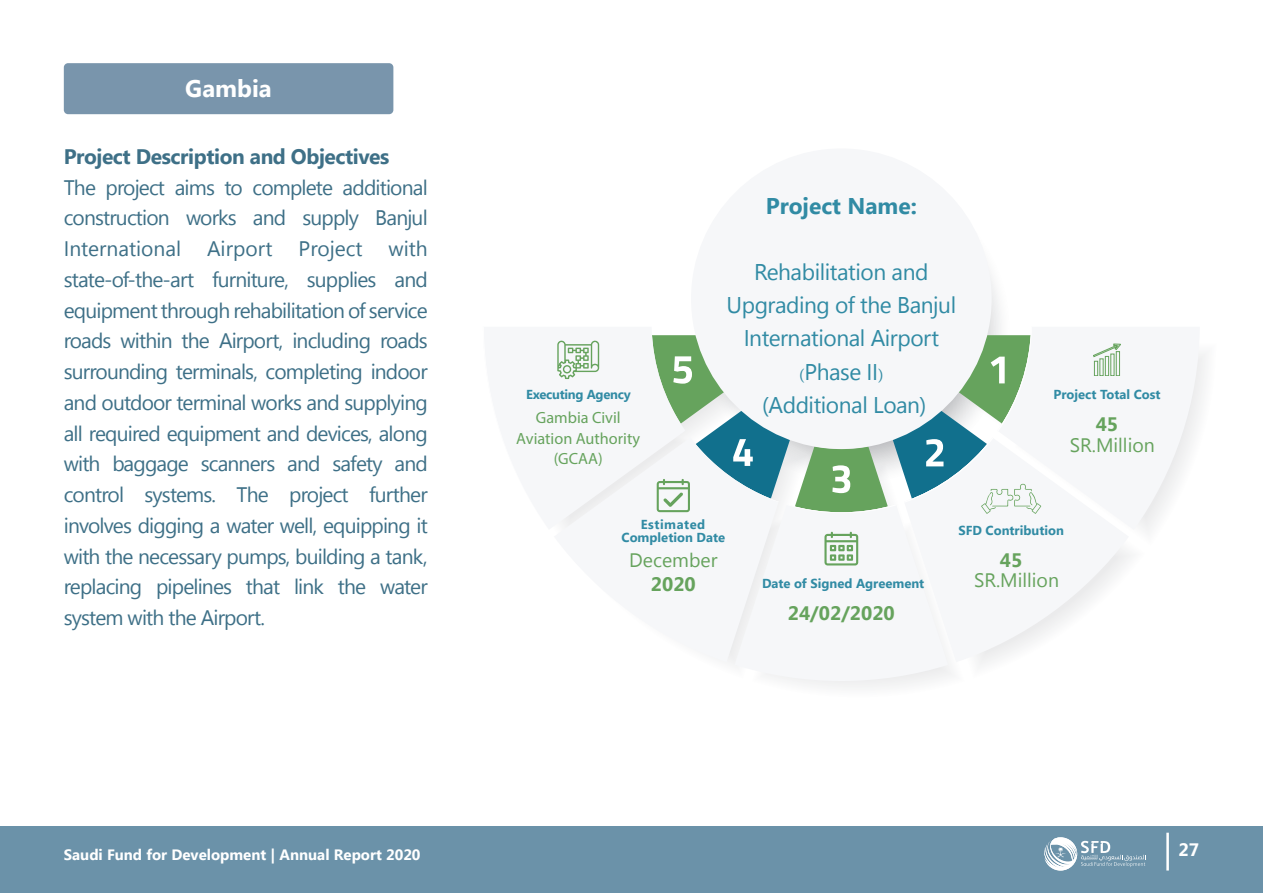
<style>
.page{position:relative;width:1263px;height:893px;background:#fff}
.page>*{position:absolute;margin:0;border:0;box-sizing:border-box;transform-origin:0 0}
.t1{font:700 24px "Segoe UI";color:#fff}
.t2{font:22.8px/33.2px "Segoe UI";letter-spacing:-.02em;color:#318ba4;text-align:center}
.t3{font:700 22.8px "Segoe UI";color:#318ba4}
.t4{font:21px/30.8px "Segoe UI";letter-spacing:-.04em;color:#3e7087;text-align:justify}
.t5{font:700 21px "Segoe UI";letter-spacing:-.02em;color:#3e7087}
.t6{font:19.5px "Segoe UI";color:#66a35d}
.t7{font:700 19.5px "Segoe UI";color:#66a35d}
.t8{font:700 18px "Segoe UI";color:#fff}
.t9{font:16.2px/20.2px "Myriad Pro";color:#66a35d;text-align:center}
.t10{font:700 15px "Segoe UI";color:#fff}
.t11{font:700 13.05px/13.6px "Segoe UI";color:#318ba4;text-align:center}
.t12{font:700 13.05px "Segoe UI";letter-spacing:-.02em;color:#318ba4}
.s1{font-family:"Adobe Arabic"}
</style>
<div class="page">
<div style="left:691px;top:148px;width:301px;height:301px;background:#f6f7f9;border-radius:50%"></div>
<svg style="left:557px;top:327px;width:649px;height:361px"></svg>
<div style="left:0;top:826px;width:1263px;height:67px;background:#6b92a9"></div>
<hr style="left:1166px;top:833px;width:3px;height:37px;background:#fff">
<svg style="left:1044px;top:837px;width:102px;height:33px"></svg>
<div style="left:64px;top:63px;width:329px;height:51px;background:#7995ac;border-radius:4px"></div>
<p class="t1" style="left:185px;top:75px;width:88px">Gambia</p>
<p class="t5" style="left:64px;top:145px;width:327px">Project Description and Objectives</p>
<p class="t4" style="left:64px;top:171px;width:365px">The project aims to complete additional construction works and supply Banjul International Airport Project with state-of-the-art furniture, supplies and equipment through rehabilitation of service roads within the Airport, including roads surrounding terminals, completing indoor and outdoor terminal works and supplying all required equipment and devices, along with baggage scanners and safety and control systems. The project further involves digging a water well, equipping it with the necessary pumps, building a tank, replacing pipelines that link the water system with the Airport.</p>
<p class="t12" style="left:526px;top:387px;width:106px">Executing Agency</p>
<p class="t9" style="left:516px;top:408px;width:125px">Gambia Civil<br>Aviation Authority (GCAA)</p>
<p class="t3" style="left:766px;top:192px;width:153px">Project Name:</p>
<p class="t2" style="left:727px;top:254px;width:231px">Rehabilitation and<br>Upgrading of the Banjul<br>International Airport <span class="s1">(</span>Phase II<span class="s1">)<br></span>(Additional Loan)</p>
<p class="t11" style="left:1053px;top:388px;width:109px">Project Total Cost</p>
<p class="t7" style="left:1096px;top:413px;width:24px">45</p>
<p class="t6" style="left:1070px;top:430px;width:87px">SR.Million</p>
<p class="t11" style="left:622px;top:517px;width:105px">Estimated<br>Completion Date</p>
<p class="t6" style="left:629px;top:545px;width:90px">December</p>
<p class="t7" style="left:651px;top:572px;width:46px">2020</p>
<p class="t11" style="left:958px;top:524px;width:107px">SFD Contribution</p>
<p class="t7" style="left:1000px;top:549px;width:24px">45</p>
<p class="t11" style="left:762px;top:577px;width:164px">Date of Signed Agreement</p>
<p class="t6" style="left:974px;top:566px;width:87px">SR.Million</p>
<p class="t7" style="left:788px;top:602px;width:108px">24/02/2020</p>
<p class="t10" style="left:64px;top:846px;width:358px">Saudi Fund for Development | Annual Report 2020</p>
<p class="t8" style="left:1178px;top:839px;width:22px">27</p>
</div>
